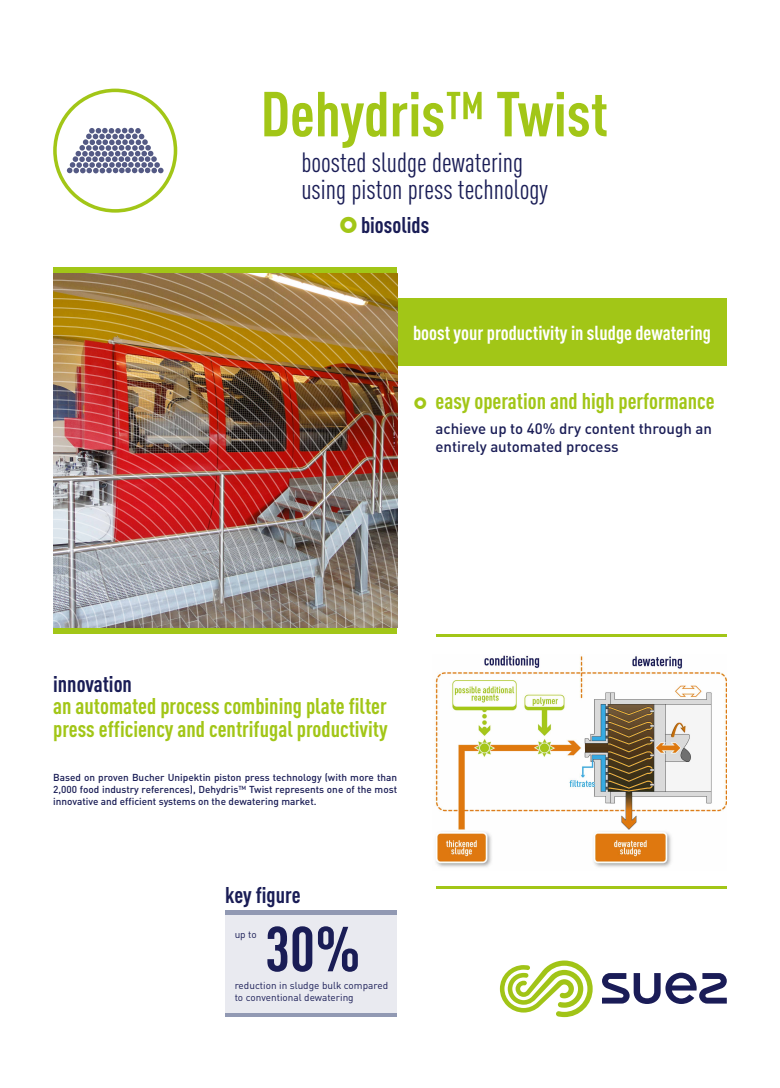
<style>
.page{position:relative;width:780px;height:1088px;background:#fff}
.page>*{position:absolute;margin:0;border:0;box-sizing:border-box;transform-origin:0 0}
.t1{font:700 condensed 62.5px "DIN Pro";color:#a2c617}
.t2{font:700 condensed 62.5px "DIN Pro";color:#1a1d56}
.t3{font:condensed 27.5px/27.5px "DIN Pro";color:#1a1d56}
.t4{font:700 condensed 22.5px/22.5px "DIN Pro";color:#a2c617}
.t5{font:700 condensed 22.5px "DIN Pro";color:#1a1d56}
.t6{font:700 condensed 20px "DIN Pro";color:#fff}
.t7{font:500 15px/17.5px "DIN Pro";color:#1a1d56}
.t8{font:500 10px/12px "DIN Pro";color:#1a1d56;text-align:justify}
.t9{font:10px/12px "DIN Pro";color:#1a1d56}
</style>
<div class="page">
<div style="left:53px;top:268px;width:344px;height:5px;background:#a2c617"></div>
<div style="left:53px;top:628px;width:344px;height:6px;background:#a2c617"></div>
<div style="left:397px;top:299px;width:329px;height:67px;background:#a2c617"></div>
<svg style="left:500px;top:960px;width:92px;height:57px"></svg>
<svg style="left:602px;top:972px;width:124px;height:32px"></svg>
<svg style="left:53px;top:89px;width:124px;height:124px"></svg>
<img style="left:53px;top:273px;width:344px;height:355px">
<hr style="left:436px;top:634px;width:290px;height:2px;background:#a2c617">
<hr style="left:436px;top:886px;width:290px;height:2px;background:#a2c617">
<div style="left:225px;top:910px;width:172px;height:5px;background:#9199b3"></div>
<div style="left:225px;top:1012px;width:172px;height:5px;background:#9199b3"></div>
<div style="left:225px;top:915px;width:172px;height:97px;background:#e9eaf0"></div>
<img style="left:435px;top:655px;width:291px;height:212px">
<h1 class="t1" style="left:260px;top:67px;width:349px">Dehydris™ Twist</h1>
<h2 class="t3" style="left:301px;top:146px;width:248px">boosted sludge dewatering using piston press technology</h2>
<h3 class="t5" style="left:361px;top:208px;width:70px">biosolids</h3>
<h3 class="t6" style="left:413px;top:318px;width:299px">boost your productivity in sludge dewatering</h3>
<h3 class="t4" style="left:435px;top:388px;width:281px">easy operation and high performance</h3>
<h3 class="t7" style="left:435px;top:418px;width:278px">achieve up to 40% dry content through an entirely automated process</h3>
<h3 class="t5" style="left:53px;top:667px;width:80px">innovation</h3>
<h3 class="t4" style="left:53px;top:693px;width:336px">an automated process combining plate filter press efficiency and centrifugal productivity</h3>
<p class="t8" style="left:53px;top:770px;width:345px">Based on proven Bucher Unipektin piston press technology (with more than 2,000 food industry references), Dehydris<sup>TM</sup> Twist represents one of the most innovative and efficient systems on the dewatering market.</p>
<h3 class="t5" style="left:225px;top:878px;width:77px">key figure</h3>
<p class="t9" style="left:235px;top:927px;width:24px">up to</p>
<h1 class="t2" style="left:265px;top:902px;width:97px">30%</h1>
<p class="t9" style="left:235px;top:978px;width:155px">reduction in sludge bulk compared to conventional dewatering</p>
</div>
